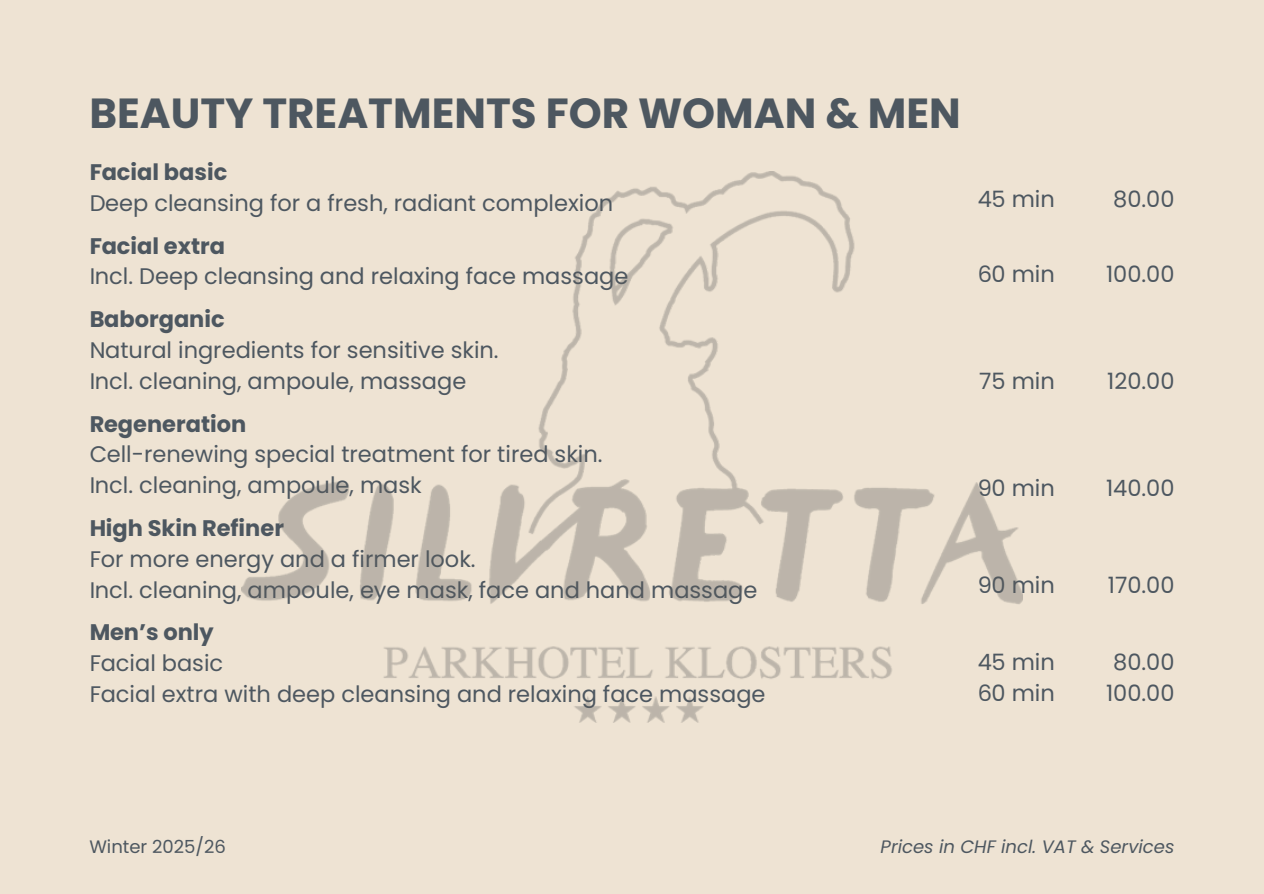
<style>
.page{position:relative;width:1264px;height:894px;background:#fff}
.page>*{position:absolute;margin:0;border:0;box-sizing:border-box;transform-origin:0 0}
.t1{font:700 42px "Poppins";color:#4d5760}
.t2{font:22.5px/30.8px "Poppins";color:#4d5760}
.t3{font:700 22.5px "Poppins";color:#4d5760}
.t4{font:italic 18px "Poppins";color:#4d5760}
.t5{font:18px "Poppins";color:#4d5760}
</style>
<div class="page">
<div style="left:0;top:0;width:1263px;height:893px;background:#eee3d3"></div>
<img style="left:241px;top:171px;width:781px;height:551px">
<h1 class="t1" style="left:89px;top:84px;width:872px">BEAUTY TREATMENTS FOR WOMAN &amp; MEN</h1>
<p class="t3" style="left:89px;top:156px;width:139px">Facial basic</p>
<p class="t2" style="left:89px;top:187px;width:525px">Deep cleansing for a fresh, radiant complexion</p>
<p class="t3" style="left:89px;top:230px;width:137px">Facial extra</p>
<p class="t2" style="left:89px;top:261px;width:540px">Incl. Deep cleansing and relaxing face massage</p>
<p class="t3" style="left:89px;top:303px;width:137px">Baborganic</p>
<p class="t2" style="left:89px;top:335px;width:411px">Natural ingredients for sensitive skin.<br>Incl. cleaning, ampoule, massage</p>
<p class="t3" style="left:89px;top:408px;width:158px">Regeneration</p>
<p class="t2" style="left:89px;top:439px;width:514px">Cell-renewing special treatment for tired skin.<br>Incl. cleaning, ampoule, mask</p>
<p class="t3" style="left:89px;top:512px;width:196px">High Skin Refiner</p>
<p class="t2" style="left:89px;top:543px;width:669px">For more energy and a firmer look.<br>Incl. cleaning, ampoule, eye mask, face and hand massage</p>
<p class="t3" style="left:89px;top:616px;width:126px">Men’s only</p>
<p class="t2" style="left:89px;top:647px;width:677px">Facial basic<br>Facial extra with deep cleansing and relaxing face massage</p>
<p class="t2" style="left:977px;top:184px;width:79px">45 min</p>
<p class="t2" style="left:977px;top:259px;width:79px">60 min</p>
<p class="t2" style="left:979px;top:365px;width:77px">75 min</p>
<p class="t2" style="left:977px;top:472px;width:79px">90 min</p>
<p class="t2" style="left:977px;top:569px;width:79px">90 min</p>
<p class="t2" style="left:977px;top:646px;width:79px;line-height:31.5px">45 min<br>60 min</p>
<p class="t2" style="left:1113px;top:184px;width:63px">80.00</p>
<p class="t2" style="left:1106px;top:259px;width:70px">100.00</p>
<p class="t2" style="left:1107px;top:365px;width:69px">120.00</p>
<p class="t2" style="left:1105px;top:472px;width:70px">140.00</p>
<p class="t2" style="left:1107px;top:569px;width:68px">170.00</p>
<p class="t2" style="left:1106px;top:646px;width:70px;line-height:31.5px;text-align:center">80.00<br>100.00</p>
<p class="t5" style="left:89px;top:833px;width:138px">Winter 2025/26</p>
<p class="t4" style="left:880px;top:833px;width:295px">Prices in CHF incl. VAT &amp; Services</p>
</div>
